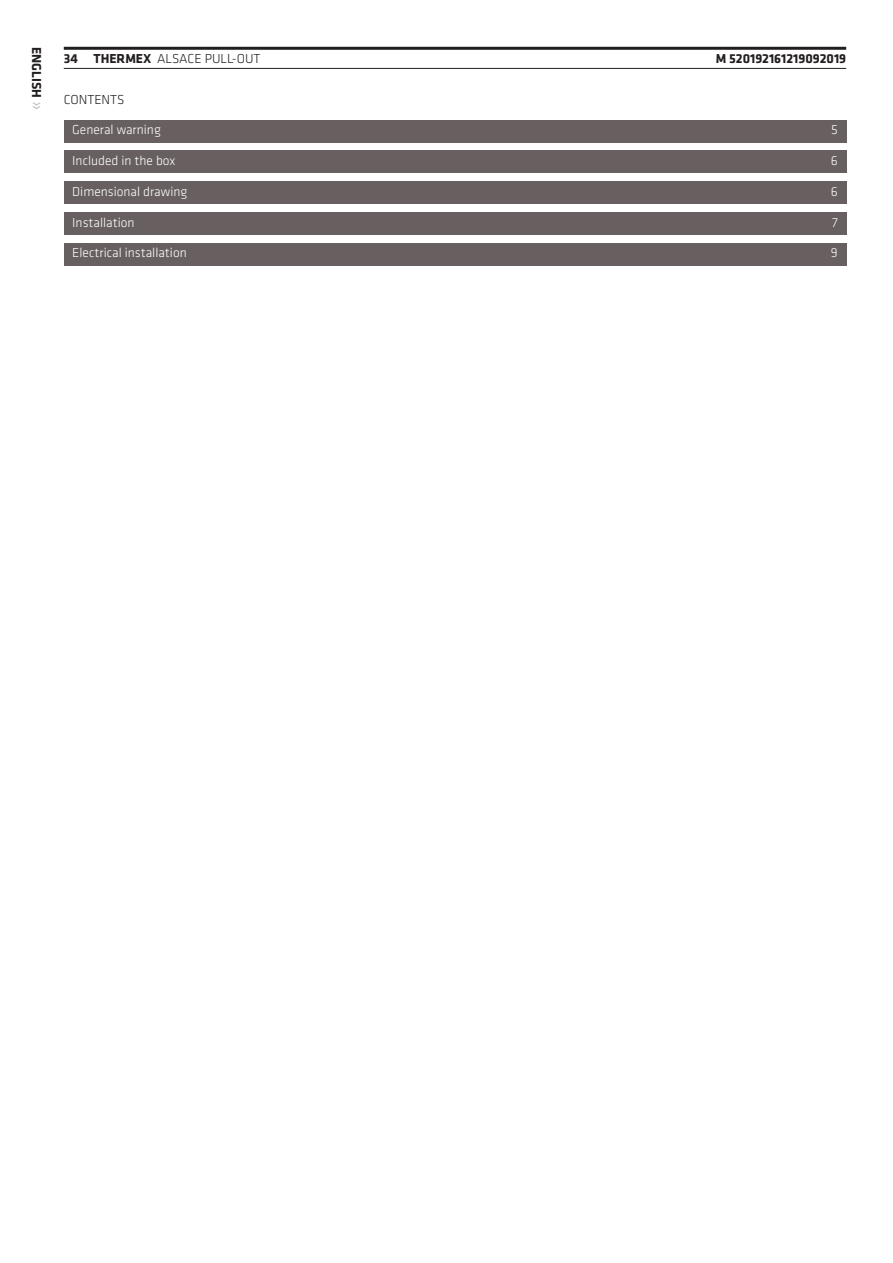
<style>
.page{position:relative;width:893px;height:1263px;background:#fff}
.page>*{position:absolute;margin:0;border:0;box-sizing:border-box;transform-origin:0 0}
.t1{font:300 13.5px "Klavika";color:#fff}
.Overskrift2{font:300 13.5px "Klavika";color:#231f20}
.t2{font:700 13.5px "Klavika";color:#231f20}
.s1{font-weight:300;font-size:19.65px;color:#bcbdc0}
.s2{font-weight:700}
</style>
<div class="page">
<hr style="left:64px;top:47px;width:782px;height:3px;background:#231f20">
<hr style="left:64px;top:68px;width:782px;height:1px;background:#231f20">
<div style="left:64px;top:120px;width:782px;height:22px;background:#686060"></div>
<div style="left:64px;top:151px;width:782px;height:22px;background:#686060"></div>
<div style="left:64px;top:182px;width:782px;height:22px;background:#686060"></div>
<div style="left:64px;top:212px;width:782px;height:22px;background:#686060"></div>
<div style="left:64px;top:243px;width:782px;height:22px;background:#686060"></div>
<p class="t2" style="left:46px;top:47px;width:65px;rotate:90deg">English <span class="s1">»</span></p>
<p class="Overskrift2" style="left:64px;top:51px;width:182px"><span class="s2">34 THERMEX</span> Alsace Pull-out</p>
<p class="t2" style="left:716px;top:49px;width:132px">M 520192161219092019</p>
<p class="Overskrift2" style="left:64px;top:91px;width:62px">CONTENTS</p>
<p class="t1" style="left:72px;top:122px;width:90px">General warning</p>
<p class="t1" style="left:831px;top:122px;width:8px">5</p>
<p class="t1" style="left:72px;top:153px;width:105px">Included in the box</p>
<p class="t1" style="left:831px;top:153px;width:8px">6</p>
<p class="t1" style="left:72px;top:183px;width:117px">Dimensional drawing</p>
<p class="t1" style="left:831px;top:183px;width:8px">6</p>
<p class="t1" style="left:72px;top:214px;width:64px">Installation</p>
<p class="t1" style="left:832px;top:214px;width:7px">7</p>
<p class="t1" style="left:72px;top:245px;width:116px">Electrical installation</p>
<p class="t1" style="left:831px;top:245px;width:8px">9</p>
</div>
